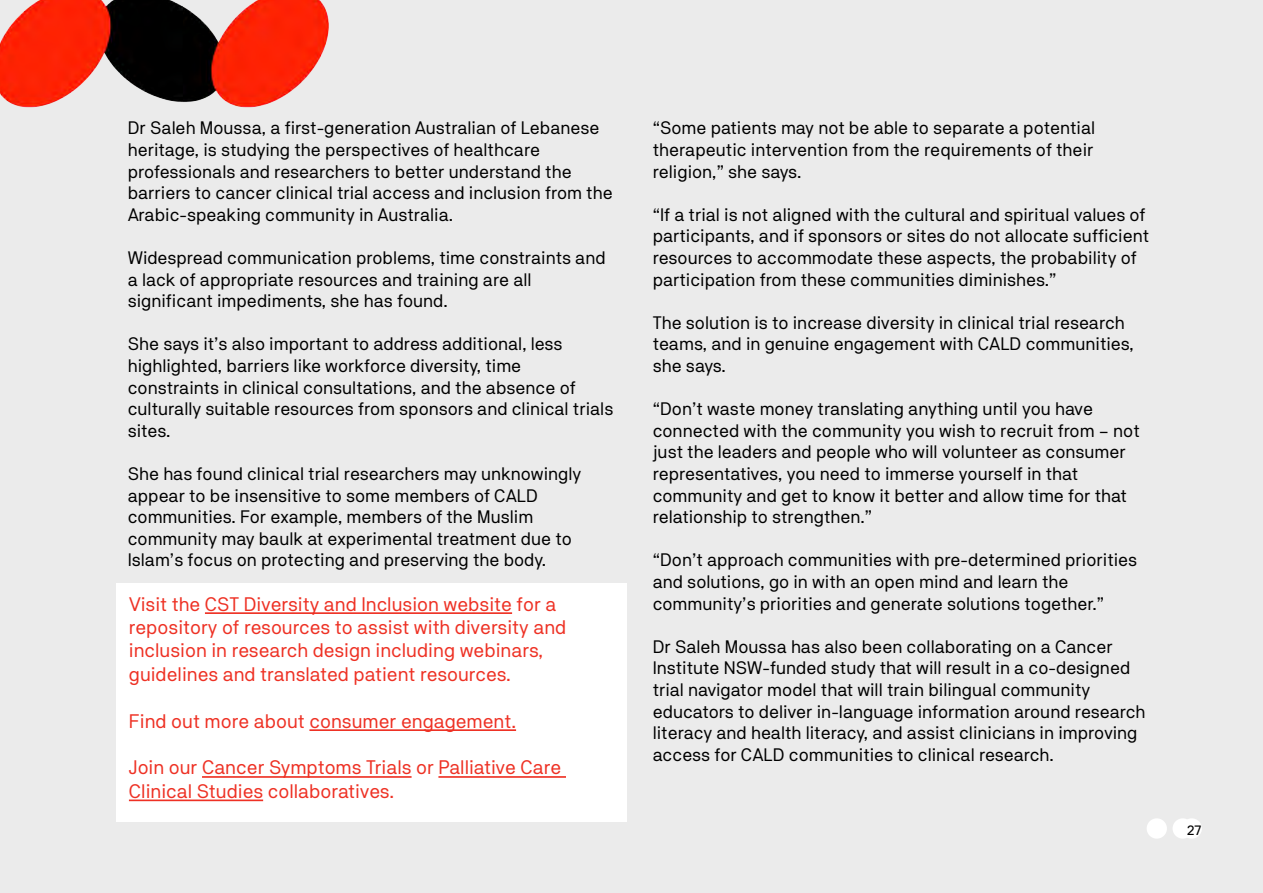
<style>
.page{position:relative;width:1263px;height:893px;background:#ebebeb}
.page>*{position:absolute;margin:0;border:0;box-sizing:border-box;transform-origin:0 0}
.t1{font:19.5px/23.4px "NB Akademie Std";color:#ee3124}
.t2{font:18px/21.6px "NB Akademie Std";color:#000}
.t3{font:13.5px "NB International Pro";color:#000}
</style>
<div class="page">
<div style="left:1172px;top:818px;width:21px;height:21px;background:#fff;border-radius:50%"></div>
<div style="left:1181px;top:818px;width:21px;height:21px;background:#fff;border-radius:50%"></div>
<div style="left:1147px;top:818px;width:20px;height:21px;background:#fff;border-radius:50%"></div>
<img style="left:0;top:0;width:345px;height:120px">
<div style="left:117px;top:583px;width:510px;height:238px;background:#fff"></div>
<hr style="left:205px;top:612px;width:307px;height:2px;background:#ee3124">
<hr style="left:309px;top:729px;width:207px;height:2px;background:#ee3124">
<hr style="left:202px;top:776px;width:210px;height:2px;background:#ee3124">
<hr style="left:438px;top:776px;width:128px;height:2px;background:#ee3124">
<hr style="left:129px;top:799px;width:134px;height:2px;background:#ee3124">
<p class="t2" style="left:128px;top:117px;width:486px">Dr Saleh Moussa, a first-generation Australian of Lebanese heritage, is studying the perspectives of healthcare professionals and researchers to better understand the barriers to cancer clinical trial access and inclusion from the Arabic-speaking community in Australia.</p>
<p class="t2" style="left:128px;top:247px;width:479px">Widespread communication problems, time constraints and a lack of appropriate resources and training are all significant impediments, she has found.</p>
<p class="t2" style="left:128px;top:333px;width:487px">She says it’s also important to address additional, less highlighted, barriers like workforce diversity, time constraints in clinical consultations, and the absence of culturally suitable resources from sponsors and clinical trials sites.</p>
<p class="t2" style="left:128px;top:463px;width:455px">She has found clinical trial researchers may unknowingly appear to be insensitive to some members of CALD communities. For example, members of the Muslim community may baulk at experimental treatment due to Islam’s focus on protecting and preserving the body.</p>
<p class="t1" style="left:129px;top:592px;width:439px">Visit the CST Diversity and Inclusion website for a repository of resources to assist with diversity and inclusion in research design including webinars, guidelines and translated patient resources.</p>
<p class="t1" style="left:129px;top:709px;width:389px">Find out more about consumer engagement.</p>
<p class="t1" style="left:129px;top:756px;width:434px">Join our Cancer Symptoms Trials or Palliative Care<br>Clinical Studies collaboratives.</p>
<p class="t2" style="left:653px;top:117px;width:444px;text-align:justify">“Some patients may not be able to separate a potential therapeutic intervention from the requirements of their religion,” she says.</p>
<p class="t2" style="left:653px;top:204px;width:498px">“If a trial is not aligned with the cultural and spiritual values of participants, and if sponsors or sites do not allocate sufficient resources to accommodate these aspects, the probability of participation from these communities diminishes.”</p>
<p class="t2" style="left:653px;top:312px;width:483px">The solution is to increase diversity in clinical trial research teams, and in genuine engagement with CALD communities, she says.</p>
<p class="t2" style="left:653px;top:398px;width:489px">“Don’t waste money translating anything until you have connected with the community you wish to recruit from – not just the leaders and people who will volunteer as consumer representatives, you need to immerse yourself in that community and get to know it better and allow time for that relationship to strengthen.”</p>
<p class="t2" style="left:653px;top:549px;width:486px">“Don’t approach communities with pre-determined priorities and solutions, go in with an open mind and learn the community’s priorities and generate solutions together.”</p>
<p class="t2" style="left:653px;top:636px;width:494px">Dr Saleh Moussa has also been collaborating on a Cancer Institute NSW-funded study that will result in a co-designed trial navigator model that will train bilingual community educators to deliver in-language information around research literacy and health literacy, and assist clinicians in improving access for CALD communities to clinical research.</p>
<p class="t3" style="left:1187px;top:822px;width:16px">27</p>
</div>
